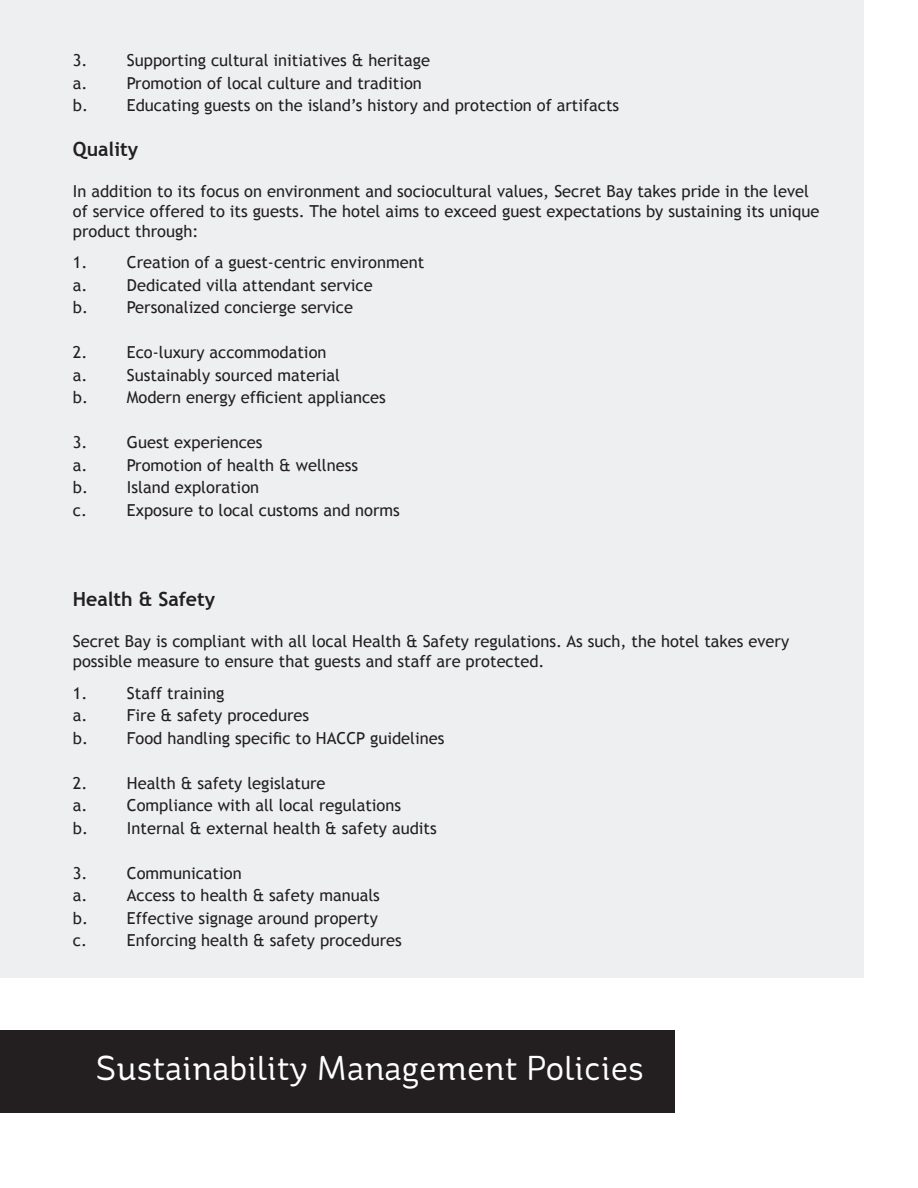
<style>
.page{position:relative;width:918px;height:1188px;background:#fff}
.page>*{position:absolute;margin:0;border:0;box-sizing:border-box;transform-origin:0 0}
.t1{font:34.5px "St Ryde";color:#fff}
.t2{font:700 19.5px "Trebuchet MS";color:#231f20}
.t3{font:16.5px/19.8px "Trebuchet MS";color:#231f20}
</style>
<div class="page">
<div style="left:0;top:0;width:864px;height:977px;background:#edeff0"></div>
<div style="left:0;top:1030px;width:675px;height:82px;background:#231f20"></div>
<p class="t3" style="left:73px;top:51px;width:359px">3. Supporting cultural initiatives &amp; heritage</p>
<p class="t3" style="left:73px;top:73px;width:351px">a. Promotion of local culture and tradition</p>
<p class="t3" style="left:73px;top:96px;width:548px">b. Educating guests on the island’s history and protection of artifacts</p>
<p class="t2" style="left:73px;top:137px;width:67px">Quality</p>
<p class="t3" style="left:73px;top:182px;width:748px">In addition to its focus on environment and sociocultural values, Secret Bay takes pride in the level of service offered to its guests. The hotel aims to exceed guest expectations by sustaining its unique product through:</p>
<p class="t3" style="left:73px;top:253px;width:353px">1. Creation of a guest-centric environment</p>
<p class="t3" style="left:73px;top:275px;width:301px">a. Dedicated villa attendant service</p>
<p class="t3" style="left:73px;top:298px;width:282px">b. Personalized concierge service</p>
<p class="t3" style="left:73px;top:343px;width:255px">2. Eco-luxury accommodation</p>
<p class="t3" style="left:73px;top:365px;width:269px">a. Sustainably sourced material</p>
<p class="t3" style="left:73px;top:388px;width:315px">b. Modern energy efficient appliances</p>
<p class="t3" style="left:73px;top:433px;width:191px">3. Guest experiences</p>
<p class="t3" style="left:73px;top:455px;width:287px">a. Promotion of health &amp; wellness</p>
<p class="t3" style="left:73px;top:478px;width:188px">b. Island exploration</p>
<p class="t3" style="left:73px;top:500px;width:16px">c.</p>
<p class="t3" style="left:127px;top:500px;width:275px">Exposure to local customs and norms</p>
<p class="t2" style="left:73px;top:587px;width:144px">Health &amp; Safety</p>
<p class="t3" style="left:73px;top:632px;width:718px">Secret Bay is compliant with all local Health &amp; Safety regulations. As such, the hotel takes every possible measure to ensure that guests and staff are protected.</p>
<p class="t3" style="left:73px;top:683px;width:153px">1. Staff training</p>
<p class="t3" style="left:73px;top:706px;width:238px">a. Fire &amp; safety procedures</p>
<p class="t3" style="left:73px;top:728px;width:373px">b. Food handling specific to HACCP guidelines</p>
<p class="t3" style="left:73px;top:773px;width:254px">2. Health &amp; safety legislature</p>
<p class="t3" style="left:73px;top:796px;width:330px">a. Compliance with all local regulations</p>
<p class="t3" style="left:73px;top:818px;width:365px">b. Internal &amp; external health &amp; safety audits</p>
<p class="t3" style="left:73px;top:863px;width:170px">3. Communication</p>
<p class="t3" style="left:73px;top:886px;width:309px">a. Access to health &amp; safety manuals</p>
<p class="t3" style="left:73px;top:908px;width:306px">b. Effective signage around property</p>
<p class="t3" style="left:73px;top:931px;width:16px">c.</p>
<p class="t3" style="left:127px;top:931px;width:277px">Enforcing health &amp; safety procedures</p>
<p class="t1" style="left:95px;top:1048px;width:550px">Sustainability Management Policies</p>
</div>
